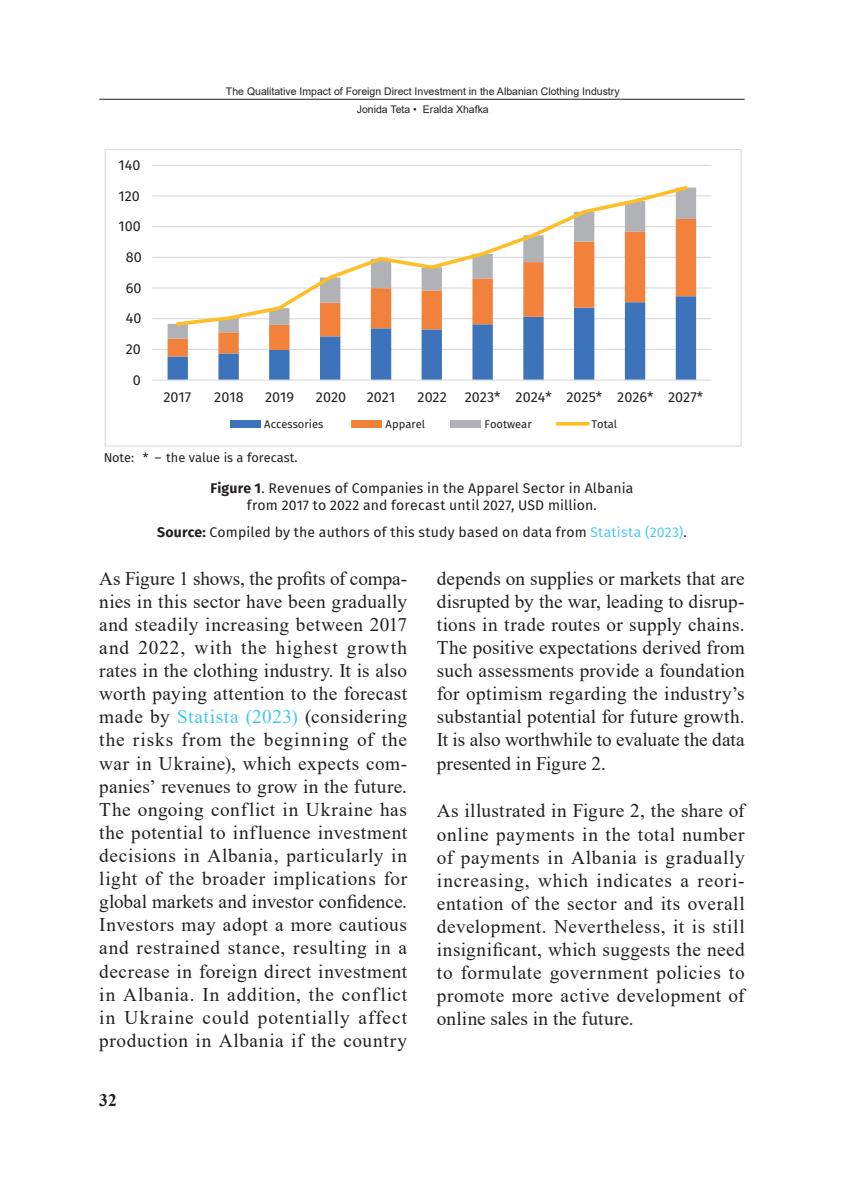
<style>
.page{position:relative;width:844px;height:1191px;background:#fff}
.page>*{position:absolute;margin:0;border:0;box-sizing:border-box;transform-origin:0 0}
.t1{font:19.25px/23.1px "Times New Roman";letter-spacing:.02em;color:#231f20;text-align:justify}
.t2{font:700 17.5px "Times New Roman";color:#231f20}
.t3{font:14.35px "Fira Sans";letter-spacing:.005em;color:#231f20}
.t4{font:14px/16.8px "Fira Sans";letter-spacing:.015em;color:#231f20;text-align:center}
.t5{font:12.78px "Fira Sans";color:#231f20}
.t6{font:11.2px "Fira Sans";color:#231f20}
.t7{font:10.5px/17.2px "Arial";color:#231f20;text-align:center}
.s1{font-weight:700}
.s2{color:#40c7f4}
</style>
<div class="page">
<hr style="left:99px;top:99px;width:645px;height:1px;background:#231f20">
<hr style="left:152px;top:349px;width:559px;height:1px;background:#dcdddf">
<hr style="left:152px;top:318px;width:559px;height:1px;background:#dcdddf">
<hr style="left:152px;top:287px;width:559px;height:1px;background:#dcdddf">
<hr style="left:152px;top:257px;width:559px;height:1px;background:#dcdddf">
<hr style="left:152px;top:226px;width:559px;height:1px;background:#dcdddf">
<hr style="left:152px;top:195px;width:559px;height:1px;background:#dcdddf">
<hr style="left:152px;top:165px;width:559px;height:1px;background:#dcdddf">
<svg style="left:167px;top:356px;width:529px;height:23px"></svg>
<svg style="left:167px;top:339px;width:529px;height:17px"></svg>
<svg style="left:167px;top:188px;width:529px;height:151px"></svg>
<hr style="left:152px;top:379px;width:559px;height:2px;background:#dcdddf">
<svg style="left:174px;top:186px;width:516px;height:142px"></svg>
<div style="left:230px;top:420px;width:31px;height:7px;background:#3d73ba"></div>
<div style="left:351px;top:420px;width:31px;height:7px;background:#f2813c"></div>
<div style="left:450px;top:420px;width:31px;height:7px;background:#b1b2b6"></div>
<hr style="left:557px;top:422px;width:31px;height:3px;background:#fdbe26">
<p class="t3" style="left:118px;top:154px;width:23px">140</p>
<p class="t3" style="left:118px;top:185px;width:23px">120</p>
<p class="t3" style="left:118px;top:215px;width:24px">100</p>
<p class="t3" style="left:126px;top:246px;width:18px">80</p>
<p class="t3" style="left:126px;top:277px;width:17px">60</p>
<p class="t3" style="left:126px;top:307px;width:17px">40</p>
<p class="t3" style="left:126px;top:338px;width:17px">20</p>
<p class="t3" style="left:133px;top:369px;width:10px">0</p>
<p class="t7" style="left:226px;top:83px;width:395px">The Qualitative Impact of Foreign Direct Investment in the Albanian Clothing Industry<br>Jonida Teta • Eralda Xhafka</p>
<p class="t3" style="left:163px;top:386px;width:29px">2017</p>
<p class="t3" style="left:214px;top:386px;width:31px">2018</p>
<p class="t3" style="left:265px;top:386px;width:31px">2019</p>
<p class="t3" style="left:316px;top:386px;width:32px">2020</p>
<p class="t3" style="left:366px;top:386px;width:30px">2021</p>
<p class="t3" style="left:417px;top:386px;width:287px">2022 2023* 2024* 2025* 2026* 2027*</p>
<p class="t6" style="left:264px;top:416px;width:61px">Accessories</p>
<p class="t6" style="left:385px;top:416px;width:41px">Apparel</p>
<p class="t6" style="left:484px;top:416px;width:49px">Footwear</p>
<p class="t6" style="left:591px;top:416px;width:27px">Total</p>
<p class="t5" style="left:103px;top:448px;width:196px">Note: * – the value is a forecast.</p>
<p class="t4" style="left:210px;top:479px;width:424px"><span class="s1">Figure 1</span>. Revenues of Companies in the Apparel Sector in Albania from 2017 to 2022 and forecast until 2027, USD million.</p>
<p class="t4" style="left:157px;top:523px;width:531px"><span class="s1">Source:</span> Compiled by the authors of this study based on data from <span class="s2">Statista (2023)</span>.</p>
<p class="t1" style="left:99px;top:566px;width:309px">As Figure 1 shows, the profits of compa&shy;nies in this sector have been gradually and steadily increasing between 2017 and 2022, with the highest growth rates in the clothing industry. It is also worth paying attention to the forecast made by <span class="s2">Statista (2023)</span> (considering the risks from the beginning of the war in Ukraine), which expects com&shy;panies’ revenues to grow in the future.<br>The ongoing conflict in Ukraine has the potential to influence investment decisions in Albania, particularly in light of the broader implications for global markets and investor confidence.<br>Investors may adopt a more cautious and restrained stance, resulting in a decrease in foreign direct investment in Albania. In addition, the conflict in Ukraine could potentially affect production in Albania if the country</p>
<p class="t1" style="left:437px;top:566px;width:309px">depends on supplies or markets that are disrupted by the war, leading to disrup&shy;tions in trade routes or supply chains.<br>The positive expectations derived from such assessments provide a foundation for optimism regarding the industry’s substantial potential for future growth.<br>It is also worthwhile to evaluate the data presented in Figure 2.</p>
<p class="t1" style="left:437px;top:799px;width:309px">As illustrated in Figure 2, the share of online payments in the total number of payments in Albania is gradually increasing, which indicates a reori&shy;entation of the sector and its overall development. Nevertheless, it is still insignificant, which suggests the need to formulate government policies to promote more active development of online sales in the future.</p>
<p class="t2" style="left:99px;top:1087px;width:19px">32</p>
</div>
